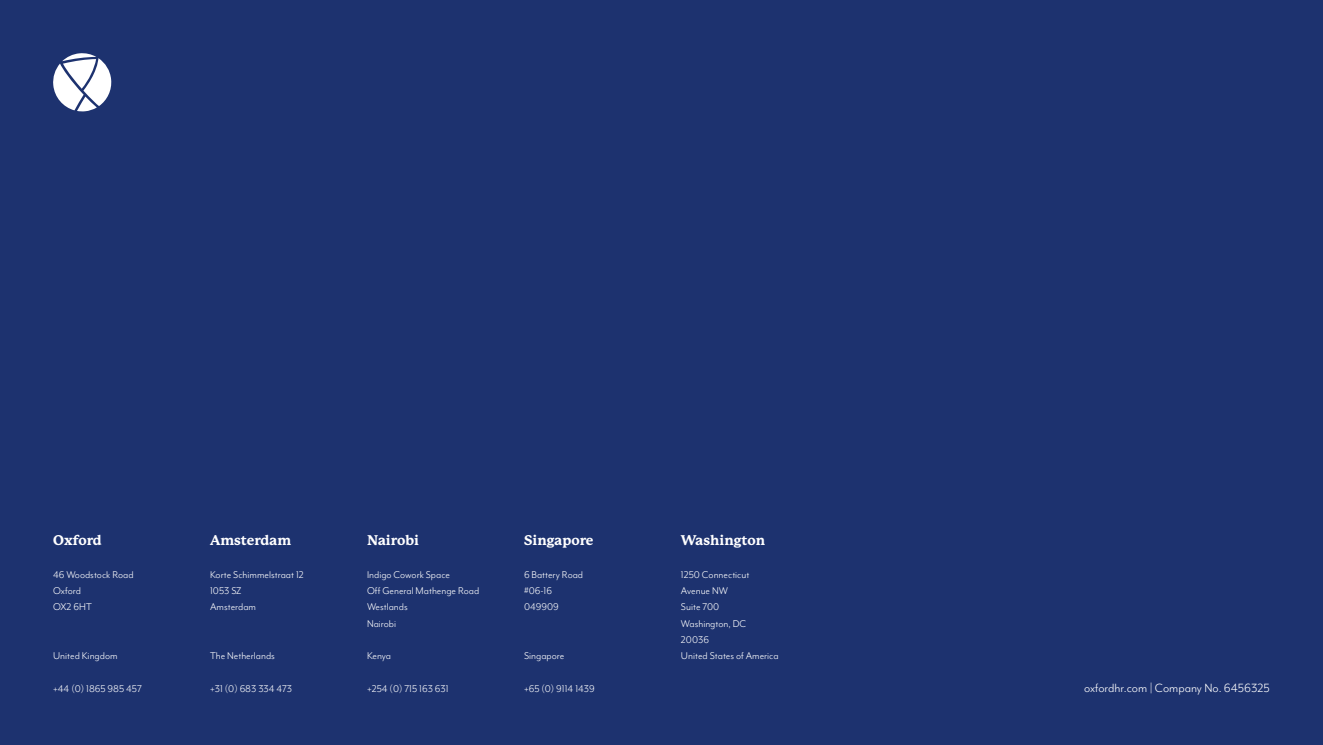
<style>
.page{position:relative;width:1323px;height:745px;background:#fff}
.page>*{position:absolute;margin:0;border:0;box-sizing:border-box;transform-origin:0 0}
.t1{font:800 13.75px "P22 Mackinac Pro";color:#fff}
.t2{font:13.75px "Mr Eaves Mod OT";color:#fff}
.t3{font:11.25px "Mr Eaves Mod OT";color:#fff}
</style>
<div class="page">
<div style="left:0;top:0;width:1323px;height:744px;background:#1d326f"></div>
<svg style="left:53px;top:53px;width:59px;height:58px"></svg>
<p class="t1" style="left:53px;top:532px;width:50px">Oxford</p>
<p class="t3" style="left:53px;top:568px;width:82px">46 Woodstock Road</p>
<p class="t3" style="left:53px;top:584px;width:29px">Oxford</p>
<p class="t3" style="left:53px;top:600px;width:40px">OX2 6HT</p>
<p class="t3" style="left:53px;top:649px;width:66px">United Kingdom</p>
<p class="t3" style="left:53px;top:681px;width:90px">+44 (0) 1865 985 457</p>
<p class="t1" style="left:210px;top:532px;width:83px">Amsterdam</p>
<p class="t3" style="left:210px;top:568px;width:95px">Korte Schimmelstraat 12</p>
<p class="t3" style="left:210px;top:584px;width:33px">1053 SZ</p>
<p class="t3" style="left:210px;top:600px;width:47px">Amsterdam</p>
<p class="t3" style="left:210px;top:649px;width:66px">The Netherlands</p>
<p class="t3" style="left:210px;top:681px;width:83px">+31 (0) 683 334 473</p>
<p class="t1" style="left:367px;top:532px;width:53px">Nairobi</p>
<p class="t3" style="left:367px;top:568px;width:85px">Indigo Cowork Space</p>
<p class="t3" style="left:367px;top:584px;width:114px">Off General Mathenge Road</p>
<p class="t3" style="left:367px;top:600px;width:42px">Westlands</p>
<p class="t3" style="left:367px;top:616px;width:31px">Nairobi</p>
<p class="t3" style="left:367px;top:649px;width:26px">Kenya</p>
<p class="t3" style="left:367px;top:681px;width:83px">+254 (0) 715 163 631</p>
<p class="t1" style="left:524px;top:532px;width:71px">Singapore</p>
<p class="t3" style="left:524px;top:568px;width:61px">6 Battery Road</p>
<p class="t3" style="left:524px;top:584px;width:30px">#06-16</p>
<p class="t3" style="left:524px;top:600px;width:36px">049909</p>
<p class="t3" style="left:524px;top:649px;width:42px">Singapore</p>
<p class="t3" style="left:524px;top:681px;width:72px">+65 (0) 9114 1439</p>
<p class="t1" style="left:681px;top:532px;width:86px">Washington</p>
<p class="t3" style="left:681px;top:568px;width:70px">1250 Connecticut</p>
<p class="t3" style="left:681px;top:584px;width:49px">Avenue NW</p>
<p class="t3" style="left:681px;top:600px;width:40px">Suite 700</p>
<p class="t3" style="left:681px;top:616px;width:67px">Washington, DC</p>
<p class="t3" style="left:681px;top:633px;width:29px">20036</p>
<p class="t3" style="left:681px;top:649px;width:99px">United States of America</p>
<p class="t2" style="left:1084px;top:679px;width:187px">oxfordhr.com | Company No. 6456325</p>
</div>
